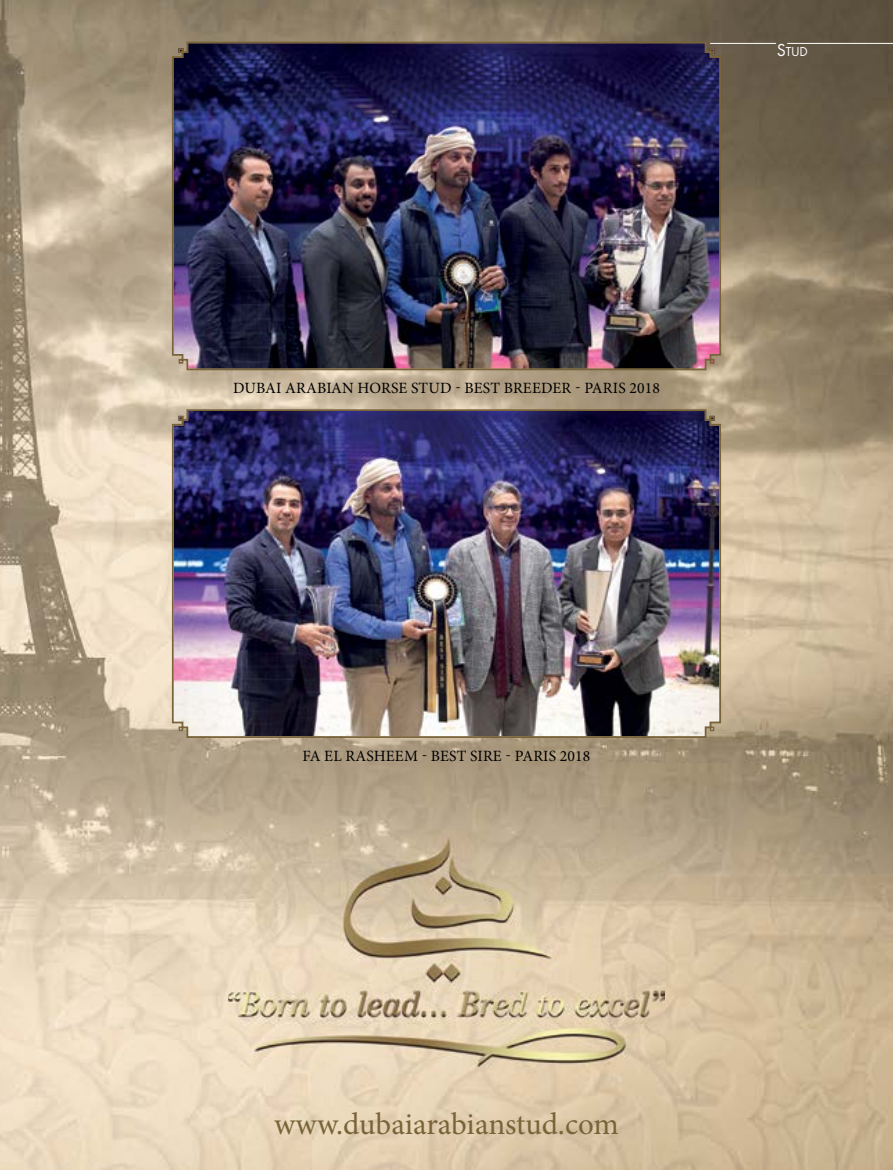
<style>
.page{position:relative;width:893px;height:1170px;background:#fff}
.page>*{position:absolute;margin:0;border:0;box-sizing:border-box;transform-origin:0 0}
.t1{font:30.9px "Minion Pro";letter-spacing:-.005em;color:#796339}
.t2{font:15.6px "Minion Pro";letter-spacing:.01em;color:#000}
.t3{font:13.5px "Futura T";color:#fff}
.s1{font-size:18px}
</style>
<div class="page">
<img style="left:0;top:0;width:893px;height:1169px">
<img style="left:172px;top:42px;width:549px;height:328px">
<img style="left:172px;top:409px;width:549px;height:329px">
<img style="left:228px;top:837px;width:437px;height:229px">
<hr style="left:787px;top:43px;width:106px;height:1px;background:#fff">
<hr style="left:710px;top:43px;width:66px;height:1px;background:#fff">
<p class="t3" style="left:777px;top:44px;width:33px"><span class="s1">S</span>TUD</p>
<p class="t2" style="left:233px;top:377px;width:428px">DUBAI ARABIAN HORSE STUD - BEST BREEDER - PARIS 2018</p>
<p class="t2" style="left:303px;top:745px;width:289px">FA EL RASHEEM - BEST SIRE - PARIS 2018</p>
<h1 class="t1" style="left:274px;top:1103px;width:346px">www.dubaiarabianstud.com</h1>
</div>
